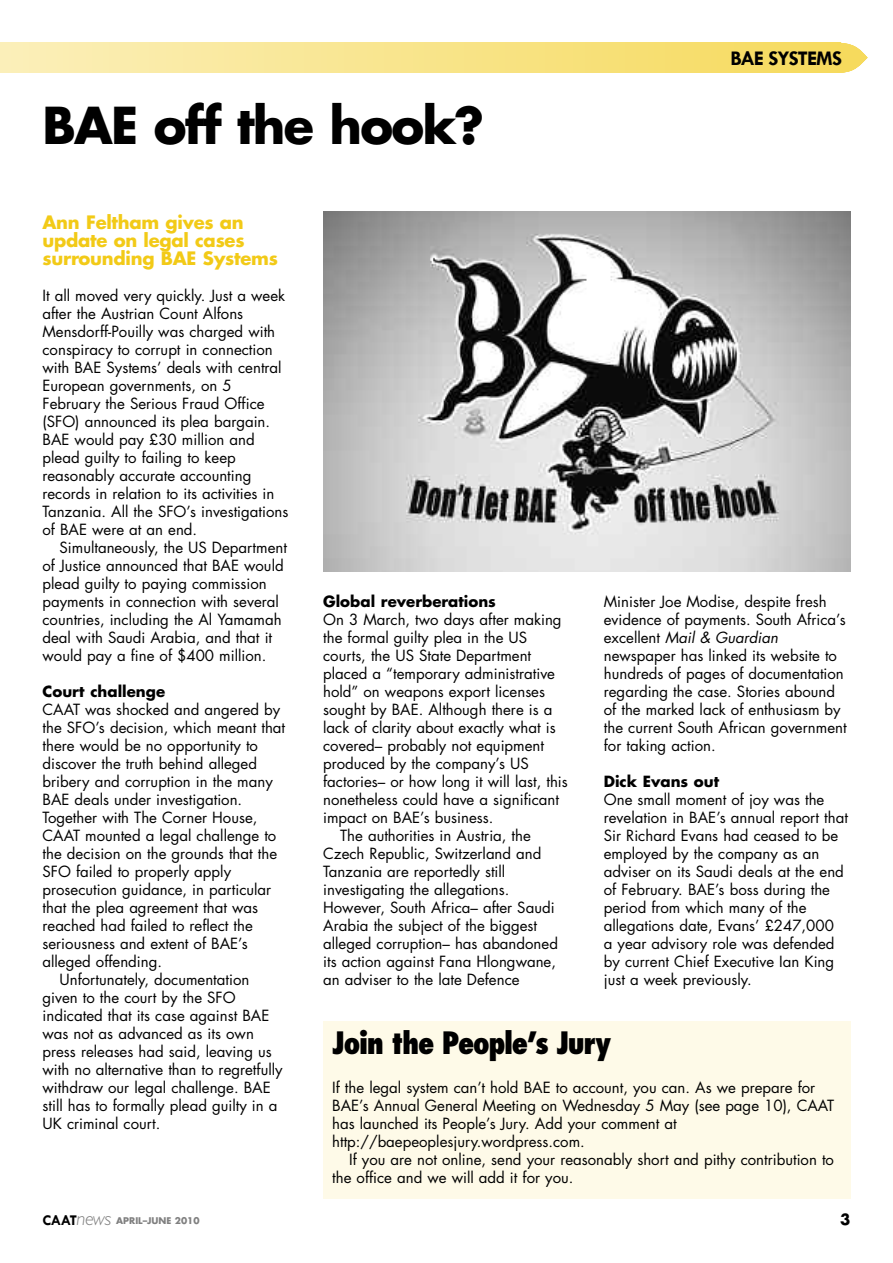
<style>
.page{position:relative;width:893px;height:1263px;background:#fff}
.page>*{position:absolute;margin:0;border:0;box-sizing:border-box;transform-origin:0 0}
.t1{font:700 49.5px "Futura";letter-spacing:-.035em;color:#000}
.t2{font:800 condensed 30px "Futura";letter-spacing:-.04em;color:#000}
.t3{font:700 21px "Tw Cen";letter-spacing:-.04em;color:#000}
.t4{font:700 18px/18px "Futura";letter-spacing:-.015em;color:#f2ca17}
.t5{font:15px/18px "Futura";color:#000}
.t6{font:700 15px "Futura";color:#000}
.t7{font:700 9px "Futura";color:#808080}
.s1{font-style:italic}
.s2{font-family:"Tw Cen";font-size:15px;color:#000}
.s3{font-family:"Gill Sans";font-weight:300;font-style:italic;font-size:19.5px}
</style>
<div class="page">
<div style="left:0;top:43px;width:841px;height:30px;background:linear-gradient(to right,#fbefba,#f6da5d)"></div>
<svg style="left:838px;top:43px;width:29px;height:30px"></svg>
<img style="left:323px;top:211px;width:527px;height:360px">
<div style="left:323px;top:1021px;width:527px;height:178px;background:#fefae8"></div>
<h1 class="t1" style="left:43px;top:103px;width:443px">BAE off the hook?</h1>
<h3 class="t3" style="left:731px;top:47px;width:113px">BAE SYSTEMS</h3>
<p class="t4" style="left:43px;top:215px;width:237px">Ann Feltham gives an update on legal cases surrounding BAE Systems</p>
<p class="t5" style="left:43px;top:288px;width:247px">It all moved very quickly. Just a week after the Austrian Count Alfons Mensdorff-Pouilly was charged with conspiracy to corrupt in connection with BAE Systems’ deals with central European governments, on 5<br>February the Serious Fraud Office (SFO) announced its plea bargain.<br>BAE would pay £30 million and plead guilty to failing to keep reasonably accurate accounting records in relation to its activities in Tanzania. All the SFO’s investigations of BAE were at an end.</p>
<p class="t5" style="left:43px;top:540px;width:246px;text-indent:17px">Simultaneously, the US Department of Justice announced that BAE would plead guilty to paying commission payments in connection with several countries, including the Al Yamamah deal with Saudi Arabia, and that it would pay a fine of $400 million.</p>
<p class="t6" style="left:43px;top:685px;width:124px">Court challenge</p>
<p class="t5" style="left:43px;top:702px;width:239px">CAAT was shocked and angered by</p>
<p class="t5" style="left:43px;top:720px;width:244px">the SFO’s decision, which meant that</p>
<p class="t5" style="left:43px;top:738px;width:217px">there would be no opportunity to</p>
<p class="t5" style="left:43px;top:756px;width:216px">discover the truth behind alleged</p>
<p class="t5" style="left:43px;top:774px;width:232px">bribery and corruption in the many</p>
<p class="t5" style="left:43px;top:792px;width:201px">BAE deals under investigation.</p>
<p class="t5" style="left:43px;top:810px;width:216px">Together with The Corner House,</p>
<p class="t5" style="left:43px;top:828px;width:235px">CAAT mounted a legal challenge to</p>
<p class="t5" style="left:43px;top:846px;width:236px">the decision on the grounds that the</p>
<p class="t5" style="left:43px;top:864px;width:190px">SFO failed to properly apply</p>
<p class="t5" style="left:43px;top:882px;width:230px">prosecution guidance, in particular</p>
<p class="t5" style="left:43px;top:900px;width:217px">that the plea agreement that was</p>
<p class="t5" style="left:43px;top:918px;width:212px">reached had failed to reflect the</p>
<p class="t5" style="left:43px;top:936px;width:207px">seriousness and extent of BAE’s</p>
<p class="t5" style="left:43px;top:954px;width:121px">alleged offending.</p>
<p class="t5" style="left:60px;top:972px;width:191px">Unfortunately, documentation</p>
<p class="t5" style="left:43px;top:990px;width:195px">given to the court by the SFO</p>
<p class="t5" style="left:43px;top:1008px;width:228px">indicated that its case against BAE</p>
<p class="t5" style="left:43px;top:1026px;width:213px">was not as advanced as its own</p>
<p class="t5" style="left:43px;top:1044px;width:231px">press releases had said, leaving us</p>
<p class="t5" style="left:43px;top:1062px;width:242px">with no alternative than to regretfully</p>
<p class="t5" style="left:43px;top:1080px;width:230px">withdraw our legal challenge. BAE</p>
<p class="t5" style="left:43px;top:1098px;width:236px">still has to formally plead guilty in a</p>
<p class="t5" style="left:43px;top:1116px;width:119px">UK criminal court.</p>
<p class="t6" style="left:323px;top:595px;width:174px">Global reverberations</p>
<p class="t5" style="left:323px;top:612px;width:240px">On 3 March, two days after making</p>
<p class="t5" style="left:323px;top:630px;width:206px">the formal guilty plea in the US</p>
<p class="t5" style="left:323px;top:648px;width:210px">courts, the US State Department</p>
<p class="t5" style="left:323px;top:666px;width:233px">placed a “temporary administrative</p>
<p class="t5" style="left:323px;top:684px;width:223px">hold” on weapons export licenses</p>
<p class="t5" style="left:323px;top:702px;width:231px">sought by BAE. Although there is a</p>
<p class="t5" style="left:323px;top:720px;width:234px">lack of clarity about exactly what is</p>
<p class="t5" style="left:323px;top:738px;width:222px">covered– probably not equipment</p>
<p class="t5" style="left:323px;top:756px;width:207px">produced by the company’s US</p>
<p class="t5" style="left:323px;top:774px;width:246px">factories– or how long it will last, this</p>
<p class="t5" style="left:323px;top:792px;width:237px">nonetheless could have a significant</p>
<p class="t5" style="left:323px;top:810px;width:172px">impact on BAE’s business.</p>
<p class="t5" style="left:340px;top:828px;width:192px">The authorities in Austria, the</p>
<p class="t5" style="left:323px;top:846px;width:220px">Czech Republic, Switzerland and</p>
<p class="t5" style="left:323px;top:864px;width:184px">Tanzania are reportedly still</p>
<p class="t5" style="left:323px;top:882px;width:188px">investigating the allegations.</p>
<p class="t5" style="left:323px;top:900px;width:233px">However, South Africa– after Saudi</p>
<p class="t5" style="left:323px;top:918px;width:216px">Arabia the subject of the biggest</p>
<p class="t5" style="left:323px;top:936px;width:236px">alleged corruption– has abandoned</p>
<p class="t5" style="left:323px;top:954px;width:234px">its action against Fana Hlongwane,</p>
<p class="t5" style="left:323px;top:972px;width:198px">an adviser to the late Defence</p>
<p class="t5" style="left:604px;top:594px;width:244px">Minister Joe Modise, despite fresh evidence of payments. South Africa’s excellent <span class="s1">Mail &amp; Guardian </span>newspaper has linked its website to hundreds of pages of documentation regarding the case. Stories abound of the marked lack of enthusiasm by the current South African government for taking action.</p>
<p class="t6" style="left:604px;top:775px;width:117px">Dick Evans out</p>
<p class="t5" style="left:604px;top:792px;width:246px">One small moment of joy was the revelation in BAE’s annual report that<br>Sir Richard Evans had ceased to be employed by the company as an adviser on its Saudi deals at the end of February. BAE’s boss during the period from which many of the allegations date, Evans’ £247,000<br>a year advisory role was defended by current Chief Executive Ian King just a week previously.</p>
<h2 class="t2" style="left:332px;top:1030px;width:281px">Join the People’s Jury</h2>
<p class="t5" style="left:332px;top:1080px;width:504px">If the legal system can’t hold BAE to account, you can. As we prepare for BAE’s Annual General Meeting on Wednesday 5 May (see page 10), CAAT has launched its People’s Jury. Add your comment at http://baepeoplesjury.wordpress.com.</p>
<p class="t5" style="left:332px;top:1152px;width:503px;text-indent:17px">If you are not online, send your reasonably short and pithy contribution to the office and we will add it for you.</p>
<p class="t7" style="left:43px;top:1216px;width:159px"><span class="s2">CAAT</span><span class="s3">news</span> APRIL–JUNE 2010</p>
<p class="t6" style="left:840px;top:1212px;width:12px">3</p>
</div>
